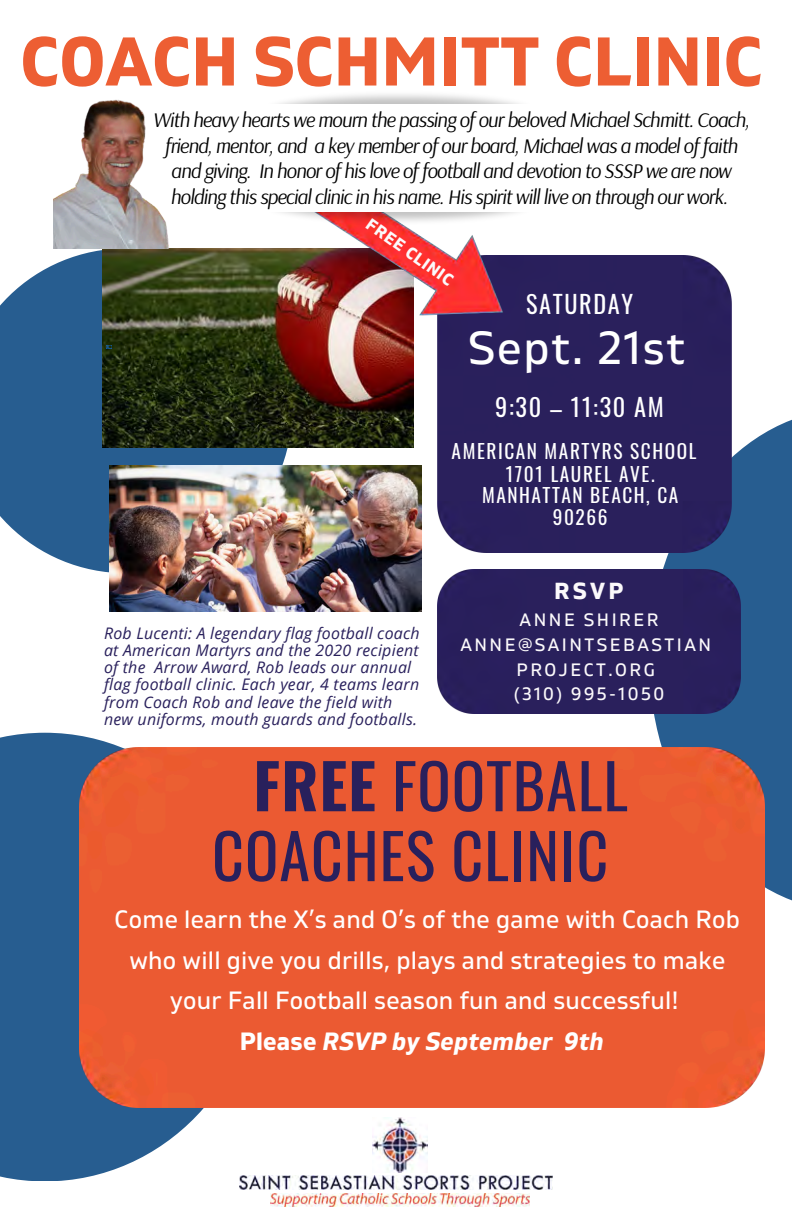
<style>
.page{position:relative;width:792px;height:1224px;background:#fff}
.page>*{position:absolute;margin:0;border:0;box-sizing:border-box;transform-origin:0 0}
.t1{font:700 68.6px "Gilam";color:#ed5e33}
.t2{font:61.8px/70px "Oswald";letter-spacing:.015em;color:#29205c}
.t3{font:46.2px "Gilam";letter-spacing:.04em;color:#fff}
.t4{font:25px/40.4px "Gilam";letter-spacing:.01em;color:#fff;text-align:center}
.t5{font:24.2px "Oswald";letter-spacing:.065em;color:#fff}
.t6{font:700 23.2px "Gilam";color:#fbf9fb}
.t7{font:italic 20.8px/25.4px "Arsenal";letter-spacing:-.045em;color:#000;text-align:center}
.t8{font:19.4px "Oswald";letter-spacing:.08em;color:#fff}
.t9{font:18px/24.6px "Gilam";letter-spacing:.14em;color:#fbf9fb;text-align:center}
.t10{font:700 16.8px "Gilam";color:#fbf9fb}
.t11{font:italic 16px/17.2px "Open Sans";letter-spacing:.015em;color:#29205c}
.s1{font-weight:700}
.s2{font-weight:700;font-style:italic}
</style>
<div class="page">
<div style="left:649px;top:409px;width:143px;height:503px;background:#275d90"></div>
<img style="left:437px;top:255px;width:294px;height:297px">
<div style="left:451px;top:269px;width:261px;height:160px;background:#2a205c"></div>
<img style="left:437px;top:570px;width:303px;height:144px">
<div style="left:440px;top:589px;width:275px;height:102px;background:#2a205c"></div>
<svg style="left:0;top:733px;width:260px;height:448px;fill:#275d90"></svg>
<img style="left:79px;top:747px;width:686px;height:360px">
<div style="left:105px;top:766px;width:611px;height:289px;background:#eb5a32"></div>
<div style="left:509px;top:284px;width:210px;height:32px;background:#2a205c"></div>
<svg style="left:0;top:249px;width:292px;height:324px;background:#42719d"></svg>
<div style="left:437px;top:320px;width:281px;height:58px;background:#2a205c"></div>
<div style="left:251px;top:1031px;width:305px;height:18px;background:#eb5a32"></div>
<div style="left:437px;top:385px;width:281px;height:31px;background:#2a205c"></div>
<div style="left:437px;top:575px;width:273px;height:32px;background:#2a205c"></div>
<div style="left:439px;top:429px;width:280px;height:117px;background:#2a205c"></div>
<div style="left:126px;top:448px;width:120px;height:18px;background:#275d90"></div>
<img style="left:103px;top:248px;width:310px;height:200px">
<img style="left:292px;top:239px;width:217px;height:82px">
<svg style="left:107px;top:346px;width:4px;height:3px"></svg>
<img style="left:109px;top:466px;width:312px;height:145px">
<img style="left:373px;top:1118px;width:54px;height:54px">
<img style="left:239px;top:1176px;width:314px;height:13px">
<img style="left:271px;top:1193px;width:259px;height:14px">
<img style="left:281px;top:212px;width:236px;height:27px">
<img style="left:53px;top:99px;width:134px;height:150px">
<p class="t1" style="left:20px;top:21px;width:744px">COACH SCHMITT CLINIC</p>
<p class="t7" style="left:153px;top:107px;width:598px">With heavy hearts we mourn the passing of our beloved Michael Schmitt. Coach, friend, mentor, and a key member of our board, Michael was a model of faith and giving. In honor of his love of football and devotion to SSSP we are now holding this special clinic in his name. His spirit will live on through our work.</p>
<p class="t10" style="left:374px;top:214px;width:104px;rotate:36deg">FREE CLINIC</p>
<h5 class="t11" style="left:104px;top:624px;width:317px">Rob Lucenti: A legendary flag football coach at American Martyrs and the 2020 recipient of the Arrow Award, Rob leads our annual flag football clinic. Each year, 4 teams learn from Coach Rob and leave the field with new uniforms, mouth guards and footballs.</h5>
<p class="t5" style="left:526px;top:285px;width:109px">SATURDAY</p>
<p class="t3" style="left:468px;top:321px;width:218px">Sept. 21st</p>
<p class="t5" style="left:495px;top:388px;width:170px">9:30 – 11:30 AM</p>
<p class="t8" style="left:452px;top:436px;width:246px">AMERICAN MARTYRS SCHOOL</p>
<p class="t8" style="left:506px;top:458px;width:150px">1701 LAUREL AVE.</p>
<p class="t8" style="left:482px;top:479px;width:198px">MANHATTAN BEACH, CA</p>
<p class="t8" style="left:553px;top:502px;width:56px">90266</p>
<p class="t6" style="left:554px;top:577px;width:71px">RSVP</p>
<p class="t9" style="left:460px;top:609px;width:252px">ANNE SHIRER<br>ANNE@SAINTSEBASTIAN<br>PROJECT.ORG<br>(310) 995-1050</p>
<p class="t2" style="left:212px;top:748px;width:417px;text-indent:41px"><span class="s1">FREE</span> FOOTBALL<br>COACHES CLINIC</p>
<p class="t4" style="left:115px;top:900px;width:627px">Come learn the X’s and O’s of the game with Coach Rob who will give you drills, plays and strategies to make your Fall Football season fun and successful!<br><span class="s1">Please</span> <span class="s2">RSVP by September 9th</span></p>
</div>
